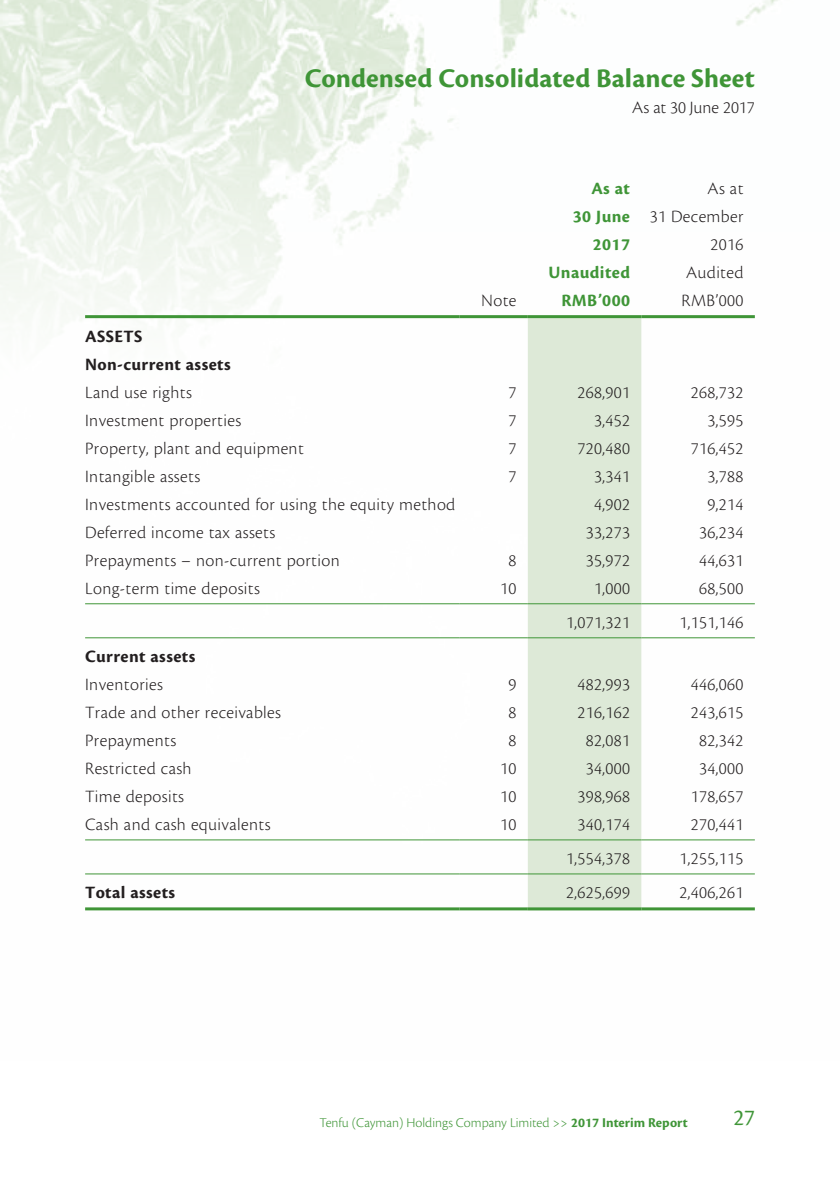
<style>
.page{position:relative;width:840px;height:1191px;background:#fff}
.page>*{position:absolute;margin:0;border:0;box-sizing:border-box;transform-origin:0 0}
.t1{font:700 28px "Cronos Pro";letter-spacing:.005em;color:#3f9537}
.t2{font:24px "Cronos Pro Disp";color:#3f9537}
.t3{font:300 18px/28px "Cronos Pro";letter-spacing:.02em;color:#231f20;text-align:right}
.t4{font:700 18px/28px "Cronos Pro";color:#231f20}
.t5{font:700 18px/28px "Cronos Pro";letter-spacing:.02em;color:#3f9537;text-align:right}
.t6{font:300 18px "Cronos Pro";color:#231f20}
.t7{font:300 14px "Cronos Pro";color:#3f9537}
.s1{font-weight:700}
</style>
<div class="page">
<img style="left:0;top:0;width:778px;height:911px">
<div style="left:527px;top:318px;width:114px;height:589px;background:#dde9d7"></div>
<hr style="left:85px;top:315px;width:374px;height:3px;background:#3f9537">
<hr style="left:459px;top:315px;width:68px;height:3px;background:#3f9537">
<hr style="left:527px;top:315px;width:114px;height:3px;background:#3f9537">
<hr style="left:641px;top:315px;width:113px;height:3px;background:#3f9537">
<hr style="left:85px;top:603px;width:374px;height:1px;background:#3f9537">
<hr style="left:459px;top:603px;width:68px;height:1px;background:#3f9537">
<hr style="left:527px;top:603px;width:114px;height:1px;background:#3f9537">
<hr style="left:641px;top:603px;width:113px;height:1px;background:#3f9537">
<hr style="left:85px;top:637px;width:374px;height:1px;background:#3f9537">
<hr style="left:459px;top:637px;width:68px;height:1px;background:#3f9537">
<hr style="left:527px;top:637px;width:114px;height:1px;background:#3f9537">
<hr style="left:641px;top:637px;width:113px;height:1px;background:#3f9537">
<hr style="left:85px;top:839px;width:374px;height:1px;background:#3f9537">
<hr style="left:459px;top:839px;width:68px;height:1px;background:#3f9537">
<hr style="left:527px;top:839px;width:114px;height:1px;background:#3f9537">
<hr style="left:641px;top:839px;width:113px;height:1px;background:#3f9537">
<hr style="left:85px;top:873px;width:374px;height:1px;background:#3f9537">
<hr style="left:459px;top:873px;width:68px;height:1px;background:#3f9537">
<hr style="left:527px;top:873px;width:114px;height:1px;background:#3f9537">
<hr style="left:641px;top:873px;width:113px;height:1px;background:#3f9537">
<hr style="left:85px;top:907px;width:374px;height:3px;background:#3f9537">
<hr style="left:459px;top:907px;width:68px;height:3px;background:#3f9537">
<hr style="left:527px;top:907px;width:114px;height:3px;background:#3f9537">
<hr style="left:641px;top:907px;width:113px;height:3px;background:#3f9537">
<h1 class="t1" style="left:305px;top:63px;width:451px">Condensed Consolidated Balance Sheet</h1>
<p class="t6" style="left:632px;top:97px;width:124px">As at 30 June 2017</p>
<p class="t5" style="left:591px;top:175px;width:40px">As at</p>
<p class="t3" style="left:707px;top:174px;width:37px">As at</p>
<p class="t5" style="left:572px;top:203px;width:59px">30 June<br>2017</p>
<p class="t3" style="left:649px;top:202px;width:95px">31 December<br>2016</p>
<p class="t5" style="left:548px;top:259px;width:83px">Unaudited</p>
<p class="t3" style="left:685px;top:258px;width:59px">Audited</p>
<p class="t3" style="left:481px;top:286px;width:37px">Note</p>
<p class="t5" style="left:561px;top:287px;width:70px">RM B’000</p>
<p class="t3" style="left:681px;top:286px;width:63px">RMB’000</p>
<p class="t4" style="left:85px;top:323px;width:147px">ASSETS<br>Non-current assets</p>
<p class="t3" style="left:85px;top:378px;width:108px">Land use rights</p>
<p class="t3" style="left:508px;top:378px;width:9px">7</p>
<p class="t3" style="left:577px;top:378px;width:54px">268,901</p>
<p class="t3" style="left:690px;top:378px;width:54px">268,732</p>
<p class="t3" style="left:85px;top:406px;width:157px">Investment properties</p>
<p class="t3" style="left:508px;top:406px;width:9px">7</p>
<p class="t3" style="left:593px;top:406px;width:37px">3,452</p>
<p class="t3" style="left:707px;top:406px;width:37px">3,595</p>
<p class="t3" style="left:85px;top:434px;width:220px">Property, plant and equipment</p>
<p class="t3" style="left:508px;top:434px;width:9px">7</p>
<p class="t3" style="left:577px;top:434px;width:54px">720,480</p>
<p class="t3" style="left:690px;top:434px;width:54px">716,452</p>
<p class="t3" style="left:85px;top:462px;width:116px">Intangible assets</p>
<p class="t3" style="left:508px;top:462px;width:9px">7</p>
<p class="t3" style="left:593px;top:462px;width:37px">3,341</p>
<p class="t3" style="left:707px;top:462px;width:37px">3,788</p>
<p class="t3" style="left:85px;top:490px;width:371px">Investments accounted for using the equity method</p>
<p class="t3" style="left:593px;top:490px;width:37px">4,902</p>
<p class="t3" style="left:707px;top:490px;width:37px">9,214</p>
<p class="t3" style="left:85px;top:518px;width:191px">Deferred income tax assets</p>
<p class="t3" style="left:585px;top:518px;width:46px">33,273</p>
<p class="t3" style="left:698px;top:518px;width:46px">36,234</p>
<p class="t3" style="left:85px;top:546px;width:256px">Prepayments – non-current portion</p>
<p class="t3" style="left:508px;top:546px;width:9px">8</p>
<p class="t3" style="left:585px;top:546px;width:46px">35,972</p>
<p class="t3" style="left:698px;top:546px;width:46px">44,631</p>
<p class="t3" style="left:85px;top:574px;width:176px">Long-term time deposits</p>
<p class="t3" style="left:500px;top:574px;width:18px">10</p>
<p class="t3" style="left:593px;top:574px;width:37px">1,000</p>
<p class="t3" style="left:698px;top:574px;width:46px">68,500</p>
<p class="t3" style="left:565px;top:608px;width:65px">1,071,321</p>
<p class="t3" style="left:679px;top:608px;width:65px">1,151,146</p>
<p class="t4" style="left:85px;top:643px;width:112px">Current assets</p>
<p class="t3" style="left:85px;top:670px;width:79px">Inventories</p>
<p class="t3" style="left:508px;top:670px;width:9px">9</p>
<p class="t3" style="left:577px;top:670px;width:54px">482,993</p>
<p class="t3" style="left:690px;top:670px;width:54px">446,060</p>
<p class="t3" style="left:85px;top:698px;width:197px">Trade and other receivables</p>
<p class="t3" style="left:508px;top:698px;width:9px">8</p>
<p class="t3" style="left:577px;top:698px;width:54px">216,162</p>
<p class="t3" style="left:690px;top:698px;width:54px">243,615</p>
<p class="t3" style="left:85px;top:726px;width:93px">Prepayments</p>
<p class="t3" style="left:508px;top:726px;width:9px">8</p>
<p class="t3" style="left:585px;top:726px;width:46px">82,081</p>
<p class="t3" style="left:698px;top:726px;width:46px">82,342</p>
<p class="t3" style="left:85px;top:754px;width:108px">Restricted cash</p>
<p class="t3" style="left:500px;top:754px;width:18px">10</p>
<p class="t3" style="left:585px;top:754px;width:46px">34,000</p>
<p class="t3" style="left:698px;top:754px;width:46px">34,000</p>
<p class="t3" style="left:85px;top:782px;width:100px">Time deposits</p>
<p class="t3" style="left:500px;top:782px;width:18px">10</p>
<p class="t3" style="left:577px;top:782px;width:54px">398,968</p>
<p class="t3" style="left:690px;top:782px;width:54px">178,657</p>
<p class="t3" style="left:85px;top:810px;width:187px">Cash and cash equivalents</p>
<p class="t3" style="left:500px;top:810px;width:18px">10</p>
<p class="t3" style="left:577px;top:810px;width:54px">340,174</p>
<p class="t3" style="left:690px;top:810px;width:54px">270,441</p>
<p class="t3" style="left:565px;top:844px;width:65px">1,554,378</p>
<p class="t3" style="left:679px;top:844px;width:65px">1,255,115</p>
<p class="t4" style="left:85px;top:879px;width:91px">Total assets</p>
<p class="t3" style="left:565px;top:878px;width:65px">2,625,699</p>
<p class="t3" style="left:679px;top:878px;width:65px">2,406,261</p>
<p class="t7" style="left:319px;top:1114px;width:369px">Tenfu (Cayman) Holdings Company Limited &gt;&gt; <span class="s1">2017 Interim Report</span></p>
<h2 class="t2" style="left:733px;top:1104px;width:23px">27</h2>
</div>
